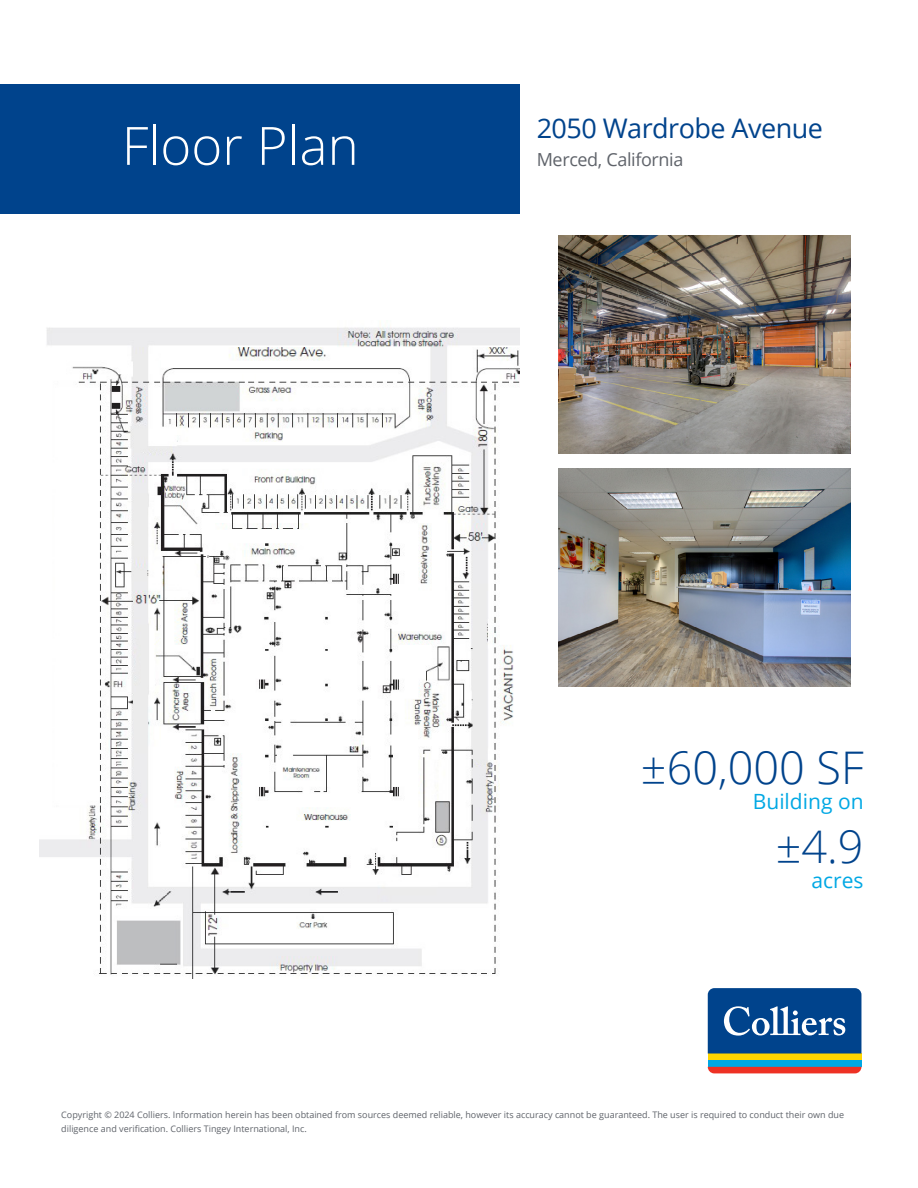
<style>
.page{position:relative;width:918px;height:1188px;background:#fff}
.page>*{position:absolute;margin:0;border:0;box-sizing:border-box;transform-origin:0 0}
.t1{font:300 52.95px "Open Sans";color:#fff}
.t2{font:300 45px "Open Sans";color:#00438c}
.t3{font:27px "Open Sans";letter-spacing:-.02em;color:#00438c}
.t4{font:21px "Open Sans";color:#00a8e4}
.t5{font:18px "Open Sans";letter-spacing:-.02em;color:#5f636a}
.t6{font:9px/13.5px "Open Sans";color:#5f636a}
</style>
<div class="page">
<div style="left:0;top:84px;width:519px;height:129px;background:#00438c"></div>
<svg style="left:705px;top:986px;width:159px;height:90px"></svg>
<div style="left:708px;top:1060px;width:153px;height:7px;background:#00a8e4"></div>
<div style="left:708px;top:1053px;width:153px;height:7px;background:#ffd600"></div>
<svg style="left:708px;top:1067px;width:153px;height:6px"></svg>
<svg style="left:708px;top:988px;width:153px;height:66px;background:#1e5897"></svg>
<img style="left:40px;top:321px;width:479px;height:658px">
<img style="left:558px;top:235px;width:292px;height:219px">
<img style="left:558px;top:469px;width:292px;height:218px">
<h1 class="t1" style="left:122px;top:109px;width:238px">Floor Plan</h1>
<h3 class="t3" style="left:537px;top:110px;width:288px">2050 Wardrobe Avenue</h3>
<h3 class="t5" style="left:537px;top:147px;width:148px">Merced, California</h3>
<h2 class="t2" style="left:641px;top:737px;width:224px">±60,000 SF</h2>
<h3 class="t4" style="left:753px;top:787px;width:112px">Building on</h3>
<h2 class="t2" style="left:776px;top:816px;width:89px">±4.9</h2>
<h3 class="t4" style="left:812px;top:866px;width:54px">acres</h3>
<p class="t6" style="left:61px;top:1108px;width:784px">Copyright © 2024 Colliers. Information herein has been obtained from sources deemed reliable, however its accuracy cannot be guaranteed. The user is required to conduct their own due diligence and verification. Colliers Tingey International, Inc.</p>
</div>
